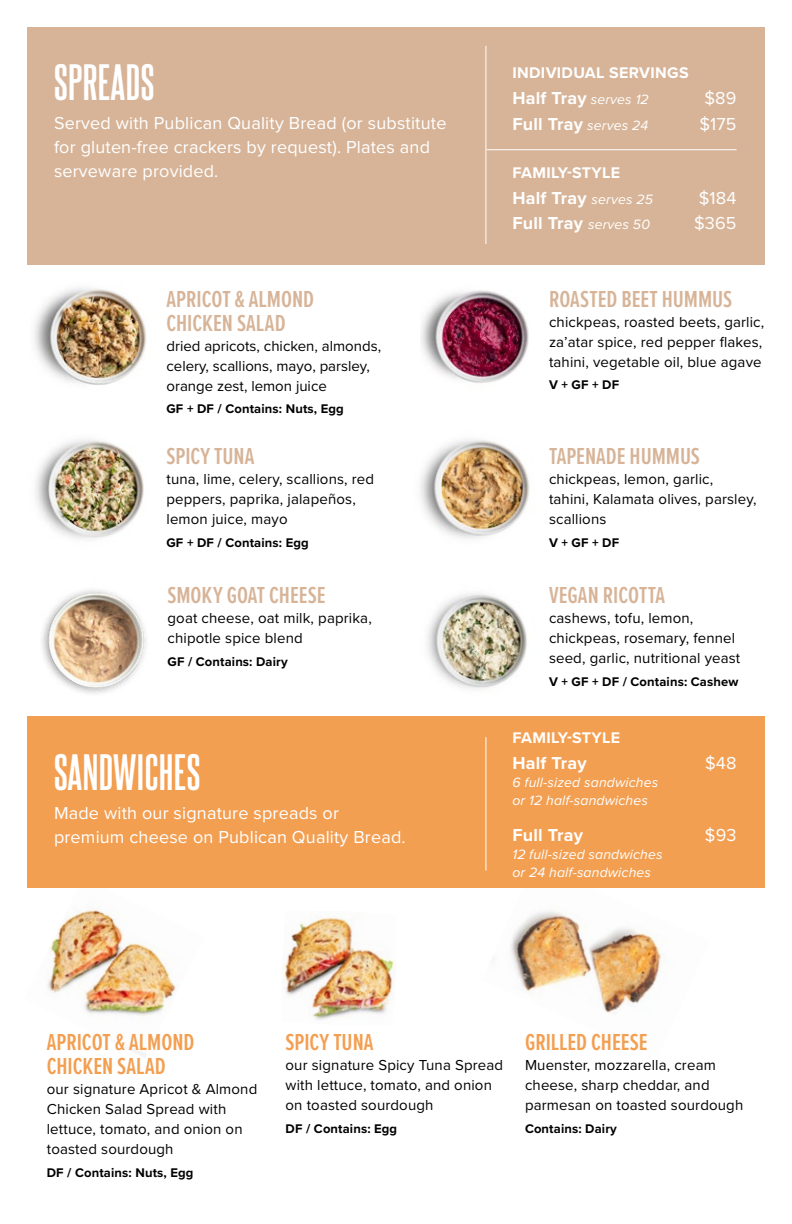
<style>
.page{position:relative;width:792px;height:1224px;background:#fff}
.page>*{position:absolute;margin:0;border:0;box-sizing:border-box;transform-origin:0 0}
.t1{font:700 44px "Steelfish Rg";letter-spacing:.01em;color:#fff}
.t2{font:600 24px/24px "Proxima Nova Ex Cn";color:#d7b498}
.t3{font:600 24px/24px "Proxima Nova Ex Cn";color:#f39f52}
.t4{font:18px/24px "Proxima Nova";letter-spacing:.01em;color:#fff}
.t5{font:700 18px "Proxima Nova";letter-spacing:.01em;color:#fff}
.t6{font:700 16px "Proxima Nova";letter-spacing:.02em;color:#fff}
.t7{font:15px/20px "Proxima Nova";letter-spacing:.01em;color:#000}
.t8{font:italic 14px/18px "Proxima Nova";letter-spacing:.01em;color:#fff}
.t9{font:700 13px "Proxima Nova";letter-spacing:.01em;color:#000}
.s1{font-weight:400;font-style:italic;font-size:14px}
</style>
<div class="page">
<img style="left:47px;top:909px;width:129px;height:148px">
<img style="left:282px;top:917px;width:113px;height:103px">
<img style="left:510px;top:910px;width:152px;height:104px">
<div style="left:27px;top:717px;width:738px;height:171px;background:#f39f52"></div>
<div style="left:27px;top:27px;width:738px;height:238px;background:#d7b498"></div>
<hr style="left:487px;top:149px;width:250px;height:1px;background:#fff">
<img style="left:34px;top:287px;width:113px;height:98px">
<img style="left:420px;top:438px;width:110px;height:101px">
<img style="left:35px;top:440px;width:109px;height:99px">
<img style="left:427px;top:593px;width:100px;height:96px">
<hr style="left:486px;top:46px;width:1px;height:198px;background:#fff">
<hr style="left:486px;top:737px;width:1px;height:134px;background:#fff">
<img style="left:421px;top:290px;width:108px;height:93px">
<img style="left:42px;top:590px;width:104px;height:104px">
<h1 class="t1" style="left:54px;top:54px;width:102px">SPREADS</h1>
<p class="t4" style="left:54px;top:110px;width:394px">Served with Publican Quality Bread (or substitute for gluten-free crackers by request). Plates and serveware provided.</p>
<h2 class="t2" style="left:166px;top:286px;width:149px">APRICOT &amp; ALMOND<br>CHICKEN SALAD</h2>
<p class="t7" style="left:166px;top:335px;width:216px">dried apricots, chicken, almonds, celery, scallions, mayo, parsley, orange zest, lemon juice</p>
<p class="t9" style="left:166px;top:399px;width:179px">GF + DF / Contains: Nuts, Egg</p>
<h2 class="t2" style="left:166px;top:444px;width:89px">SPICY TUNA</h2>
<p class="t7" style="left:166px;top:468px;width:209px">tuna, lime, celery, scallions, red peppers, paprika, jalapeños, lemon juice, mayo</p>
<p class="t9" style="left:166px;top:533px;width:144px">GF + DF / Contains: Egg</p>
<h2 class="t2" style="left:168px;top:583px;width:160px">SMOKY GOAT CHEESE</h2>
<p class="t7" style="left:168px;top:608px;width:206px">goat cheese, oat milk, paprika, chipotle spice blend</p>
<p class="t9" style="left:168px;top:652px;width:122px">GF / Contains: Dairy</p>
<h1 class="t1" style="left:54px;top:744px;width:148px">SANDWICHES</h1>
<p class="t4" style="left:54px;top:800px;width:353px">Made with our signature spreads or premium cheese on Publican Quality Bread.</p>
<p class="t6" style="left:512px;top:61px;width:178px">INDIVIDUAL SERVINGS</p>
<p class="t5" style="left:512px;top:84px;width:138px">Half Tray <span class="s1">serves 12</span></p>
<p class="t4" style="left:704px;top:85px;width:34px">$89</p>
<p class="t5" style="left:512px;top:110px;width:137px">Full Tray <span class="s1">serves 24</span></p>
<p class="t4" style="left:699px;top:111px;width:39px">$175</p>
<p class="t6" style="left:512px;top:161px;width:109px">FAMILY-STYLE</p>
<p class="t5" style="left:512px;top:184px;width:142px">Half Tray <span class="s1">serves 25</span></p>
<p class="t4" style="left:699px;top:185px;width:39px">$184</p>
<p class="t5" style="left:512px;top:210px;width:139px">Full Tray <span class="s1">serves 50</span></p>
<p class="t4" style="left:694px;top:211px;width:44px">$365</p>
<h2 class="t2" style="left:549px;top:286px;width:185px">ROASTED BEET HUMMUS</h2>
<p class="t7" style="left:549px;top:311px;width:217px">chickpeas, roasted beets, garlic, za’atar spice, red pepper flakes, tahini, vegetable oil, blue agave</p>
<p class="t9" style="left:549px;top:375px;width:72px">V + GF + DF</p>
<h2 class="t2" style="left:549px;top:444px;width:153px">TAPENADE HUMMUS</h2>
<p class="t7" style="left:549px;top:468px;width:209px">chickpeas, lemon, garlic, tahini, Kalamata olives, parsley, scallions</p>
<p class="t9" style="left:549px;top:533px;width:72px">V + GF + DF</p>
<h2 class="t2" style="left:549px;top:583px;width:117px">VEGAN RICOTTA</h2>
<p class="t7" style="left:549px;top:608px;width:193px">cashews, tofu, lemon, chickpeas, rosemary, fennel seed, garlic, nutritional yeast</p>
<p class="t9" style="left:549px;top:672px;width:191px">V + GF + DF / Contains: Cashew</p>
<p class="t6" style="left:512px;top:726px;width:109px">FAMILY-STYLE</p>
<p class="t5" style="left:512px;top:750px;width:76px">Half Tray</p>
<p class="t8" style="left:512px;top:773px;width:147px">6 full-sized sandwiches or 12 half-sandwiches</p>
<p class="t5" style="left:512px;top:822px;width:72px">Full Tray</p>
<p class="t8" style="left:512px;top:845px;width:152px">12 full-sized sandwiches or 24 half-sandwiches</p>
<p class="t4" style="left:705px;top:750px;width:33px">$48</p>
<p class="t4" style="left:705px;top:822px;width:33px">$93</p>
<h2 class="t3" style="left:47px;top:1030px;width:149px">APRICOT &amp; ALMOND<br>CHICKEN SALAD</h2>
<p class="t7" style="left:47px;top:1079px;width:212px">our signature Apricot &amp; Almond<br>Chicken Salad Spread with lettuce, tomato, and onion on toasted sourdough</p>
<p class="t9" style="left:47px;top:1163px;width:148px">DF / Contains: Nuts, Egg</p>
<h2 class="t3" style="left:286px;top:1030px;width:89px">SPICY TUNA</h2>
<p class="t7" style="left:286px;top:1055px;width:219px">our signature Spicy Tuna Spread with lettuce, tomato, and onion on toasted sourdough</p>
<p class="t9" style="left:286px;top:1119px;width:113px">DF / Contains: Egg</p>
<h2 class="t3" style="left:525px;top:1030px;width:124px">GRILLED CHEESE</h2>
<p class="t7" style="left:525px;top:1055px;width:220px">Muenster, mozzarella, cream cheese, sharp cheddar, and parmesan on toasted sourdough</p>
<p class="t9" style="left:525px;top:1119px;width:93px">Contains: Dairy</p>
</div>
